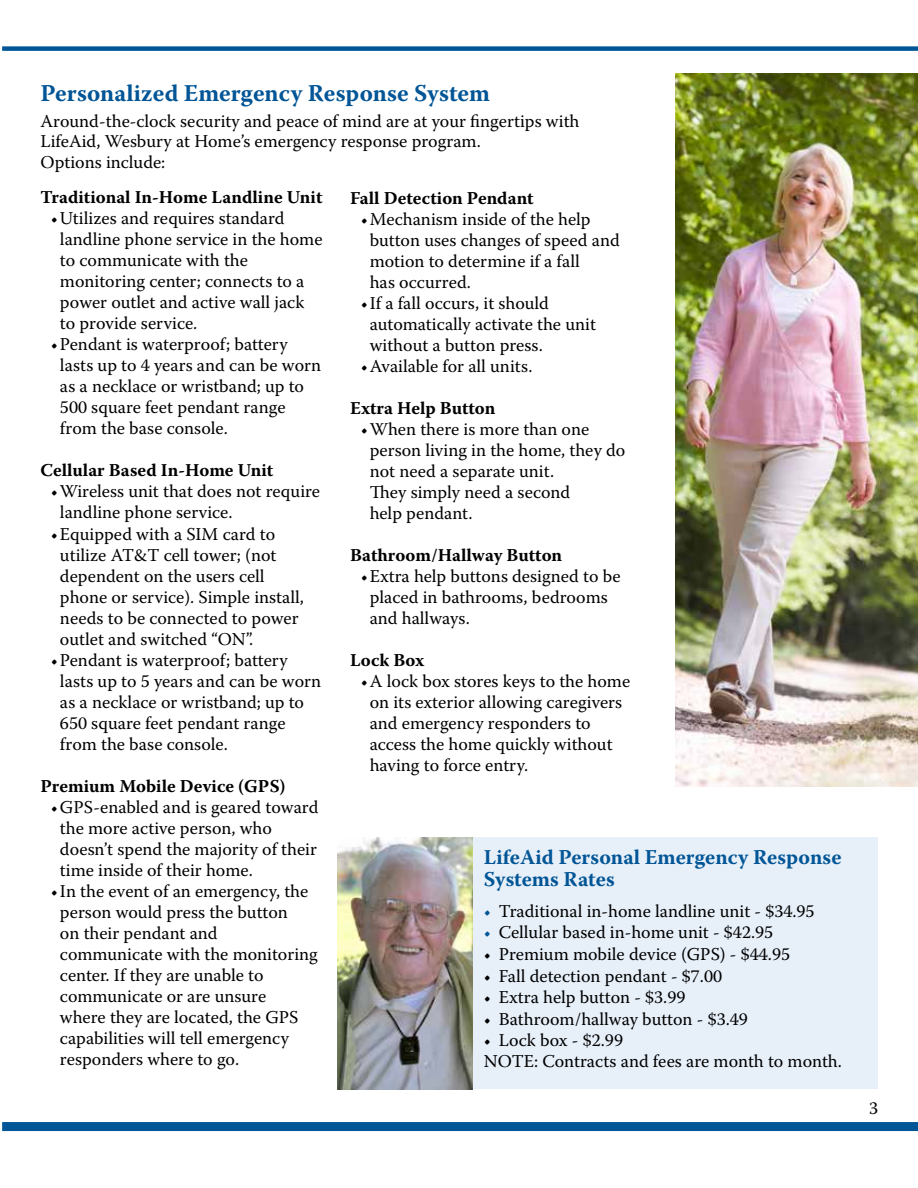
<style>
.page{position:relative;width:918px;height:1188px;background:#fff}
.page>*{position:absolute;margin:0;border:0;box-sizing:border-box;transform-origin:0 0}
.t1{font:700 24px "Warnock Pro";color:#005596}
.t2{font:700 21px/22.5px "Warnock Pro";color:#005596}
.t3{font:18px/21px "Warnock Pro";color:#000}
.t4{font:700 18px "Warnock Pro";color:#000}
.s1{color:#005596}
</style>
<div class="page">
<div style="left:472px;top:837px;width:406px;height:252px;background:#e7eff9"></div>
<img style="left:337px;top:837px;width:135px;height:252px">
<img style="left:676px;top:74px;width:242px;height:713px">
<div style="left:2px;top:46px;width:916px;height:5px;background:#005596"></div>
<div style="left:2px;top:1122px;width:916px;height:9px;background:#005596"></div>
<h1 class="t1" style="left:40px;top:78px;width:451px">Personalized Emergency Response System</h1>
<p class="t3" style="left:40px;top:111px;width:540px;line-height:20.2px">Around-the-clock security and peace of mind are at your fingertips with<br>LifeAid, Wesbury at Home’s emergency response program.<br>Options include:</p>
<p class="t4" style="left:40px;top:187px;width:283px">Traditional In-Home Landline Unit</p>
<p class="t3" style="left:60px;top:208px;width:264px;text-indent:-9px">•Utilizes and requires standard landline phone service in the home to communicate with the monitoring center; connects to a power outlet and active wall jack to provide service.</p>
<p class="t3" style="left:60px;top:334px;width:263px;text-indent:-9px">•Pendant is waterproof; battery lasts up to 4 years and can be worn as a necklace or wristband; up to<br>500 square feet pendant range from the base console.</p>
<p class="t4" style="left:40px;top:460px;width:234px">Cellular Based In-Home Unit</p>
<p class="t3" style="left:60px;top:481px;width:262px;text-indent:-9px">•Wireless unit that does not require landline phone service.</p>
<p class="t3" style="left:60px;top:523px;width:245px;text-indent:-9px">•Equipped with a SIM card to utilize AT&amp;T cell tower; (not dependent on the users cell phone or service). Simple install, needs to be connected to power outlet and switched “ON”.</p>
<p class="t3" style="left:60px;top:649px;width:263px;text-indent:-9px">•Pendant is waterproof; battery lasts up to 5 years and can be worn as a necklace or wristband; up to<br>650 square feet pendant range from the base console.</p>
<p class="t4" style="left:40px;top:775px;width:247px">Premium Mobile Device (GPS)</p>
<p class="t3" style="left:60px;top:796px;width:260px;text-indent:-9px">•GPS-enabled and is geared toward the more active person, who doesn’t spend the majority of their time inside of their home.</p>
<p class="t3" style="left:60px;top:880px;width:259px;text-indent:-9px">•In the event of an emergency, the person would press the button<br>on their pendant and communicate with the monitoring center. If they are unable to communicate or are unsure<br>where they are located, the GPS capabilities will tell emergency responders where to go.</p>
<p class="t4" style="left:350px;top:187px;width:185px">Fall Detection Pendant</p>
<p class="t3" style="left:370px;top:208px;width:252px;text-indent:-9px">•Mechanism inside of the help button uses changes of speed and motion to determine if a fall<br>has occurred.</p>
<p class="t3" style="left:370px;top:292px;width:228px;text-indent:-9px">•If a fall occurs, it should automatically activate the unit without a button press.</p>
<p class="t3" style="left:361px;top:355px;width:173px">•Available for all units.</p>
<p class="t4" style="left:350px;top:397px;width:147px">Extra Help Button</p>
<p class="t3" style="left:370px;top:418px;width:257px;text-indent:-9px">•When there is more than one person living in the home, they do not need a separate unit.<br>They simply need a second<br>help pendant.</p>
<p class="t4" style="left:350px;top:544px;width:214px">Bathroom/Hallway Button</p>
<p class="t3" style="left:370px;top:565px;width:252px;text-indent:-9px">•Extra help buttons designed to be placed in bathrooms, bedrooms and hallways.</p>
<p class="t4" style="left:350px;top:649px;width:76px">Lock Box</p>
<p class="t3" style="left:370px;top:670px;width:262px;text-indent:-9px">•A lock box stores keys to the home on its exterior allowing caregivers and emergency responders to access the home quickly without having to force entry.</p>
<p class="t2" style="left:484px;top:845px;width:359px">LifeAid Personal Emergency Response<br>Systems Rates</p>
<p class="t3" style="left:484px;top:900px;width:332px"><span class="s1">•</span> Traditional in-home landline unit - $34.95</p>
<p class="t3" style="left:484px;top:922px;width:291px"><span class="s1">•</span> Cellular based in-home unit - $42.95</p>
<p class="t3" style="left:484px;top:943px;width:308px">• Premium mobile device (GPS) - $44.95</p>
<p class="t3" style="left:484px;top:965px;width:240px">• Fall detection pendant - $7.00</p>
<p class="t3" style="left:484px;top:986px;width:203px">• Extra help button - $3.99</p>
<p class="t3" style="left:484px;top:1008px;width:266px">• Bathroom/hallway button - $3.49</p>
<p class="t3" style="left:484px;top:1030px;width:360px">• Lock box - $2.99<br>NOTE: Contracts and fees are month to month.</p>
<p class="t3" style="left:869px;top:1098px;width:11px">3</p>
</div>
